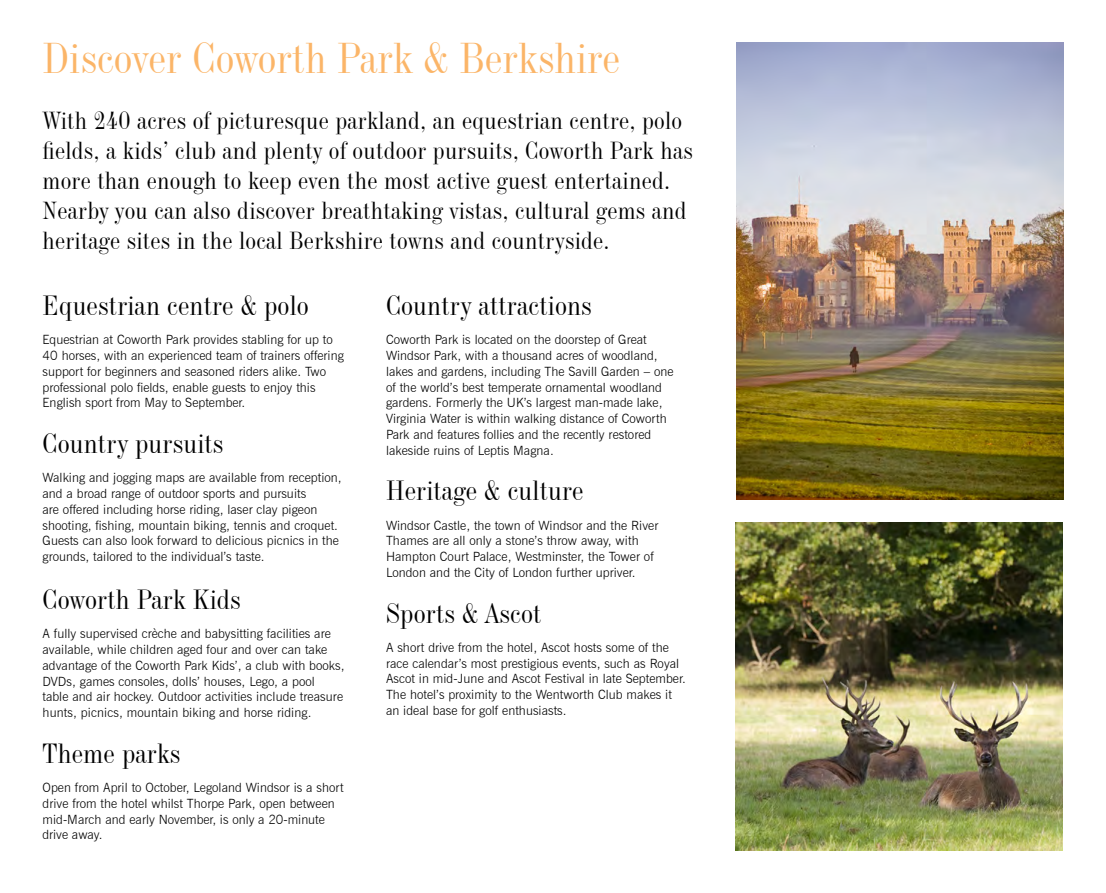
<style>
.page{position:relative;width:1106px;height:893px;background:#fff}
.page>*{position:absolute;margin:0;border:0;box-sizing:border-box;transform-origin:0 0}
.t1{font:42px "Industrial 736 BT";color:#fbb568}
.t2{font:27px "Industrial 736 BT";letter-spacing:.005em;color:#000}
.t3{font:24px/30px "Industrial 736 BT";letter-spacing:.01em;color:#000}
.t4{font:300 12.75px/15.8px "News Gothic BT";letter-spacing:.005em;color:#000}
</style>
<div class="page">
<img style="left:736px;top:43px;width:327px;height:456px">
<img style="left:735px;top:523px;width:327px;height:327px">
<h1 class="t1" style="left:43px;top:32px;width:579px">Discover Coworth Park &amp; Berkshire</h1>
<p class="t3" style="left:43px;top:105px;width:652px">With 240 acres of picturesque parkland, an equestrian centre, polo fields, a kids’ club and plenty of outdoor pursuits, Coworth Park has more than enough to keep even the most active guest entertained.<br>Nearby you can also discover breathtaking vistas, cultural gems and heritage sites in the local Berkshire towns and countryside.</p>
<h2 class="t2" style="left:43px;top:288px;width:268px">Equestrian centre &amp; polo</h2>
<p class="t4" style="left:43px;top:332px;width:303px">Equestrian at Coworth Park provides stabling for up to 40 horses, with an experienced team of trainers offering support for beginners and seasoned riders alike. Two professional polo fields, enable guests to enjoy this English sport from May to September.</p>
<h2 class="t2" style="left:43px;top:426px;width:183px">Country pursuits</h2>
<p class="t4" style="left:43px;top:470px;width:300px">Walking and jogging maps are available from reception, and a broad range of outdoor sports and pursuits<br>are offered including horse riding, laser clay pigeon shooting, fishing, mountain biking, tennis and croquet.<br>Guests can also look forward to delicious picnics in the grounds, tailored to the individual’s taste.</p>
<h2 class="t2" style="left:43px;top:582px;width:200px">Coworth Park Kids</h2>
<p class="t4" style="left:43px;top:626px;width:303px">A fully supervised crèche and babysitting facilities are available, while children aged four and over can take advantage of the Coworth Park Kids’, a club with books, DVDs, games consoles, dolls’ houses, Lego, a pool<br>table and air hockey. Outdoor activities include treasure hunts, picnics, mountain biking and horse riding.</p>
<h2 class="t2" style="left:43px;top:736px;width:140px">Theme parks</h2>
<p class="t4" style="left:43px;top:780px;width:302px">Open from April to October, Legoland Windsor is a short drive from the hotel whilst Thorpe Park, open between mid-March and early November, is only a 20-minute drive away.</p>
<h2 class="t2" style="left:386px;top:288px;width:207px">Country attractions</h2>
<p class="t4" style="left:386px;top:332px;width:289px">Coworth Park is located on the doorstep of Great Windsor Park, with a thousand acres of woodland, lakes and gardens, including The Savill Garden – one of the world’s best temperate ornamental woodland gardens. Formerly the UK’s largest man-made lake, Virginia Water is within walking distance of Coworth Park and features follies and the recently restored lakeside ruins of Leptis Magna.</p>
<h2 class="t2" style="left:386px;top:474px;width:199px">Heritage &amp; culture</h2>
<p class="t4" style="left:386px;top:517px;width:274px">Windsor Castle, the town of Windsor and the River Thames are all only a stone’s throw away, with Hampton Court Palace, Westminster, the Tower of London and the City of London further upriver.</p>
<h2 class="t2" style="left:386px;top:596px;width:157px">Sports &amp; Ascot</h2>
<p class="t4" style="left:386px;top:639px;width:301px">A short drive from the hotel, Ascot hosts some of the race calendar’s most prestigious events, such as Royal Ascot in mid-June and Ascot Festival in late September.<br>The hotel’s proximity to the Wentworth Club makes it an ideal base for golf enthusiasts.</p>
</div>
